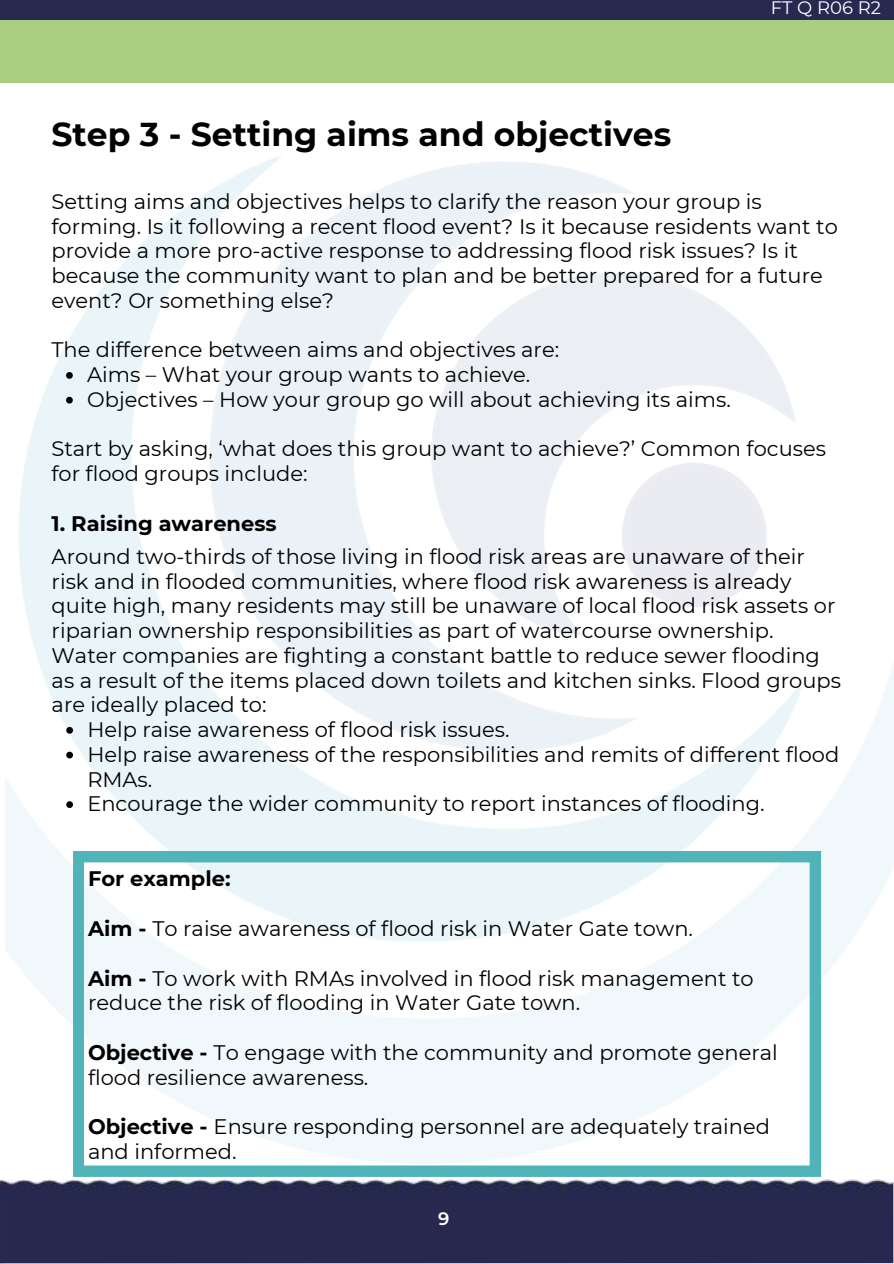
<style>
.page{position:relative;width:894px;height:1264px;background:#fff}
.page>*{position:absolute;margin:0;border:0;box-sizing:border-box;transform-origin:0 0}
.t1{font:700 33px "Montserrat";color:#000}
.t2{font:21px/24.8px "Montserrat";color:#000}
.t3{font:700 21px "Montserrat";color:#000}
.t4{font:18px "Montserrat";color:#fff}
.t5{font:600 18px "Montserrat";color:#fff}
.s1{font-weight:700}
</style>
<div class="page">
<div style="left:0;top:19px;width:893px;height:63px;background:#a9ce80"></div>
<div style="left:0;top:0;width:893px;height:20px;background:#282950"></div>
<div style="left:0;top:1179px;width:893px;height:84px;background:#28274f"></div>
<img style="left:5px;top:155px;width:888px;height:1008px">
<svg style="left:73px;top:851px;width:747px;height:325px;fill:#f1f8fb"></svg>
<svg style="left:66px;top:372px;width:7px;height:7px"></svg>
<svg style="left:66px;top:397px;width:7px;height:6px"></svg>
<svg style="left:66px;top:727px;width:7px;height:6px"></svg>
<svg style="left:66px;top:751px;width:7px;height:7px"></svg>
<svg style="left:66px;top:801px;width:7px;height:7px"></svg>
<h3 class="t1" style="left:51px;top:114px;width:621px">Step 3 - Setting aims and objectives</h3>
<p class="t4" style="left:770px;top:-4px;width:112px">FT Q R06 R2</p>
<p class="t2" style="left:51px;top:189px;width:787px">Setting aims and objectives helps to clarify the reason your group is forming. Is it following a recent flood event? Is it because residents want to provide a more pro-active response to addressing flood risk issues? Is it because the community want to plan and be better prepared for a future event? Or something else?</p>
<h3 class="t2" style="left:51px;top:337px;width:509px">The difference between aims and objectives are:</h3>
<h3 class="t2" style="left:87px;top:362px;width:444px">Aims – What your group wants to achieve.</h3>
<p class="t2" style="left:87px;top:387px;width:645px">Objectives – How your group go will about achieving its aims.</p>
<p class="t2" style="left:51px;top:436px;width:776px">Start by asking, ‘what does this group want to achieve?’ Common focuses for flood groups include:</p>
<p class="t3" style="left:52px;top:511px;width:226px">1. Raising awareness</p>
<h3 class="t2" style="left:52px;top:544px;width:790px">Around two-thirds of those living in flood risk areas are unaware of their risk and in flooded communities, where flood risk awareness is already quite high, many residents may still be unaware of local flood risk assets or riparian ownership responsibilities as part of watercourse ownership.<br>Water companies are fighting a constant battle to reduce sewer flooding as a result of the items placed down toilets and kitchen sinks. Flood groups are ideally placed to:</h3>
<h3 class="t2" style="left:87px;top:717px;width:423px">Help raise awareness of flood risk issues.</h3>
<h3 class="t2" style="left:87px;top:742px;width:753px">Help raise awareness of the responsibilities and remits of different flood<br>RMAs.</h3>
<h3 class="t2" style="left:87px;top:791px;width:678px">Encourage the wider community to report instances of flooding.</h3>
<h3 class="t3" style="left:88px;top:866px;width:144px">For example:</h3>
<p class="t2" style="left:88px;top:916px;width:606px"><span class="s1">Aim -</span> To raise awareness of flood risk in Water Gate town.</p>
<p class="t2" style="left:88px;top:965px;width:667px"><span class="s1">Aim -</span> To work with RMAs involved in flood risk management to reduce the risk of flooding in Water Gate town.</p>
<p class="t2" style="left:88px;top:1039px;width:691px"><span class="s1">Objective -</span> To engage with the community and promote general flood resilience awareness.</p>
<h2 class="t2" style="left:88px;top:1114px;width:683px"><span class="s1">Objective -</span> Ensure responding personnel are adequately trained and informed.</h2>
<h2 class="t5" style="left:438px;top:1207px;width:13px">9</h2>
</div>
